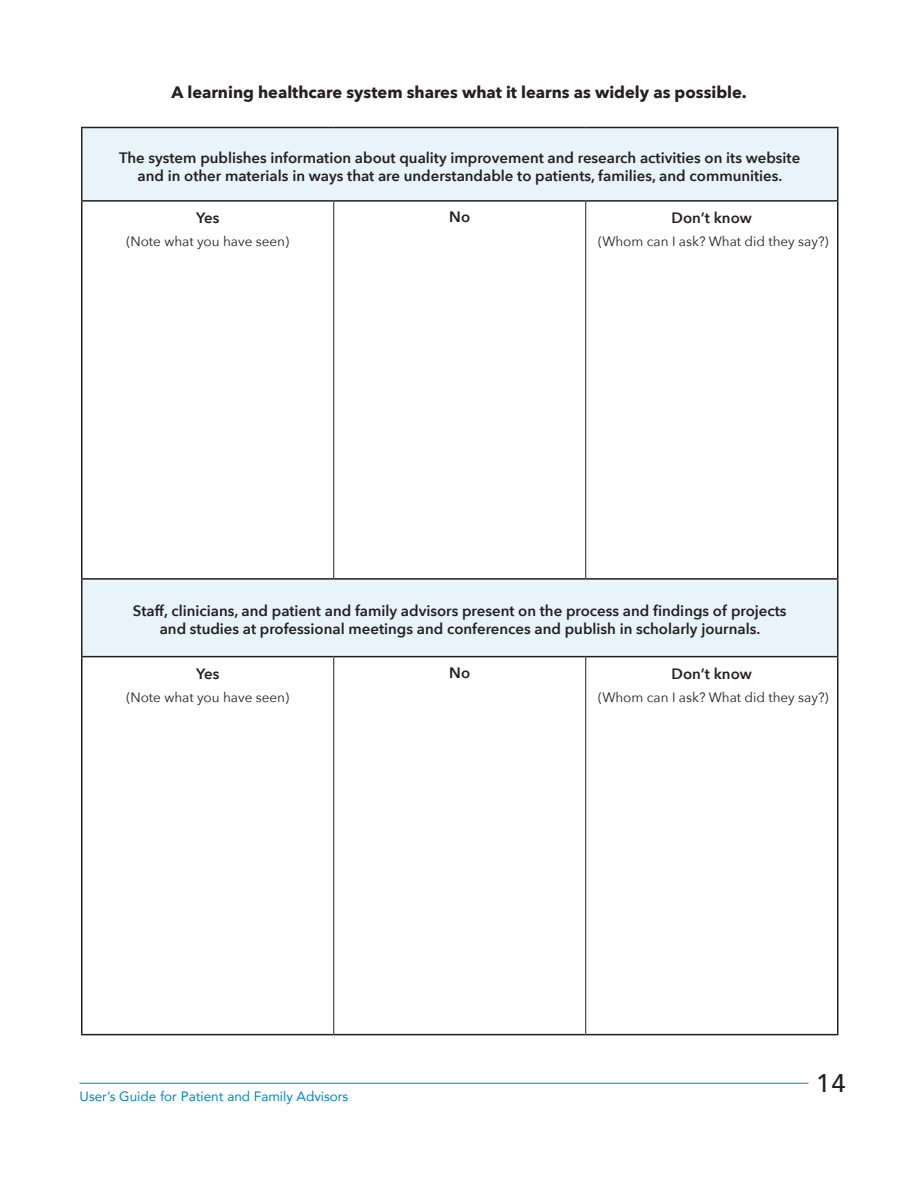
<style>
.page{position:relative;width:918px;height:1188px;background:#fff}
.page>*{position:absolute;margin:0;border:0;box-sizing:border-box;transform-origin:0 0}
.t1{font:500 25.5px "Avenir";color:#231f20}
.t2{font:700 16.5px "Avenir Next";color:#231f20}
.t3{font:600 15px/18px "Avenir Next";color:#231f20;text-align:center}
.t4{font:13.5px "Avenir Next";color:#231f20}
.t5{font:13.5px "Avenir";color:#0086c6}
</style>
<div class="page">
<hr style="left:80px;top:1083px;width:728px;height:1px;background:#0086c6">
<svg style="left:82px;top:128px;width:755px;height:528px"></svg>
<hr style="left:81px;top:202px;width:1px;height:376px;background:#231f20">
<hr style="left:837px;top:202px;width:1px;height:376px;background:#231f20">
<hr style="left:81px;top:657px;width:1px;height:377px;background:#231f20">
<hr style="left:837px;top:657px;width:1px;height:377px;background:#231f20">
<hr style="left:81px;top:1034px;width:253px;height:1px;background:#231f20">
<hr style="left:334px;top:1034px;width:252px;height:1px;background:#231f20">
<hr style="left:586px;top:1034px;width:252px;height:1px;background:#231f20">
<hr style="left:333px;top:202px;width:1px;height:376px;background:#231f20">
<hr style="left:585px;top:202px;width:1px;height:376px;background:#231f20">
<hr style="left:333px;top:657px;width:1px;height:377px;background:#231f20">
<hr style="left:585px;top:657px;width:1px;height:377px;background:#231f20">
<hr style="left:81px;top:127px;width:253px;height:1px;background:#231f20">
<hr style="left:81px;top:128px;width:1px;height:72px;background:#231f20">
<hr style="left:334px;top:127px;width:252px;height:1px;background:#231f20">
<hr style="left:586px;top:127px;width:252px;height:1px;background:#231f20">
<hr style="left:837px;top:128px;width:1px;height:72px;background:#231f20">
<hr style="left:81px;top:200px;width:253px;height:2px;background:#231f20">
<hr style="left:334px;top:200px;width:252px;height:2px;background:#231f20">
<hr style="left:586px;top:200px;width:252px;height:2px;background:#231f20">
<hr style="left:81px;top:578px;width:253px;height:2px;background:#231f20">
<hr style="left:81px;top:580px;width:1px;height:76px;background:#231f20">
<hr style="left:334px;top:578px;width:252px;height:2px;background:#231f20">
<hr style="left:586px;top:578px;width:252px;height:2px;background:#231f20">
<hr style="left:837px;top:580px;width:1px;height:76px;background:#231f20">
<hr style="left:81px;top:656px;width:253px;height:1px;background:#231f20">
<hr style="left:334px;top:656px;width:252px;height:1px;background:#231f20">
<hr style="left:586px;top:656px;width:252px;height:1px;background:#231f20">
<p class="t2" style="left:172px;top:77px;width:577px">A learning healthcare system shares what it learns as widely as possible.</p>
<p class="t3" style="left:119px;top:148px;width:683px">The system publishes information about quality improvement and research activities on its website and in other materials in ways that are understandable to patients, families, and communities.</p>
<p class="t3" style="left:196px;top:209px;width:25px">Yes</p>
<p class="t4" style="left:126px;top:230px;width:164px">(Note what you have seen)</p>
<p class="t3" style="left:449px;top:207px;width:22px">No</p>
<p class="t3" style="left:672px;top:209px;width:82px">Don’t know</p>
<p class="t4" style="left:598px;top:230px;width:232px">(Whom can I ask? What did they say?)</p>
<p class="t3" style="left:133px;top:602px;width:655px">Staff, clinicians, and patient and family advisors present on the process and findings of projects and studies at professional meetings and conferences and publish in scholarly journals.</p>
<p class="t3" style="left:196px;top:665px;width:25px">Yes</p>
<p class="t4" style="left:126px;top:686px;width:164px">(Note what you have seen)</p>
<p class="t3" style="left:449px;top:663px;width:22px">No</p>
<p class="t3" style="left:672px;top:665px;width:82px">Don’t know</p>
<p class="t4" style="left:598px;top:686px;width:232px">(Whom can I ask? What did they say?)</p>
<p class="t5" style="left:80px;top:1086px;width:270px">User’s Guide for Patient and Family Advisors</p>
<h1 class="t1" style="left:816px;top:1061px;width:31px">14</h1>
</div>
